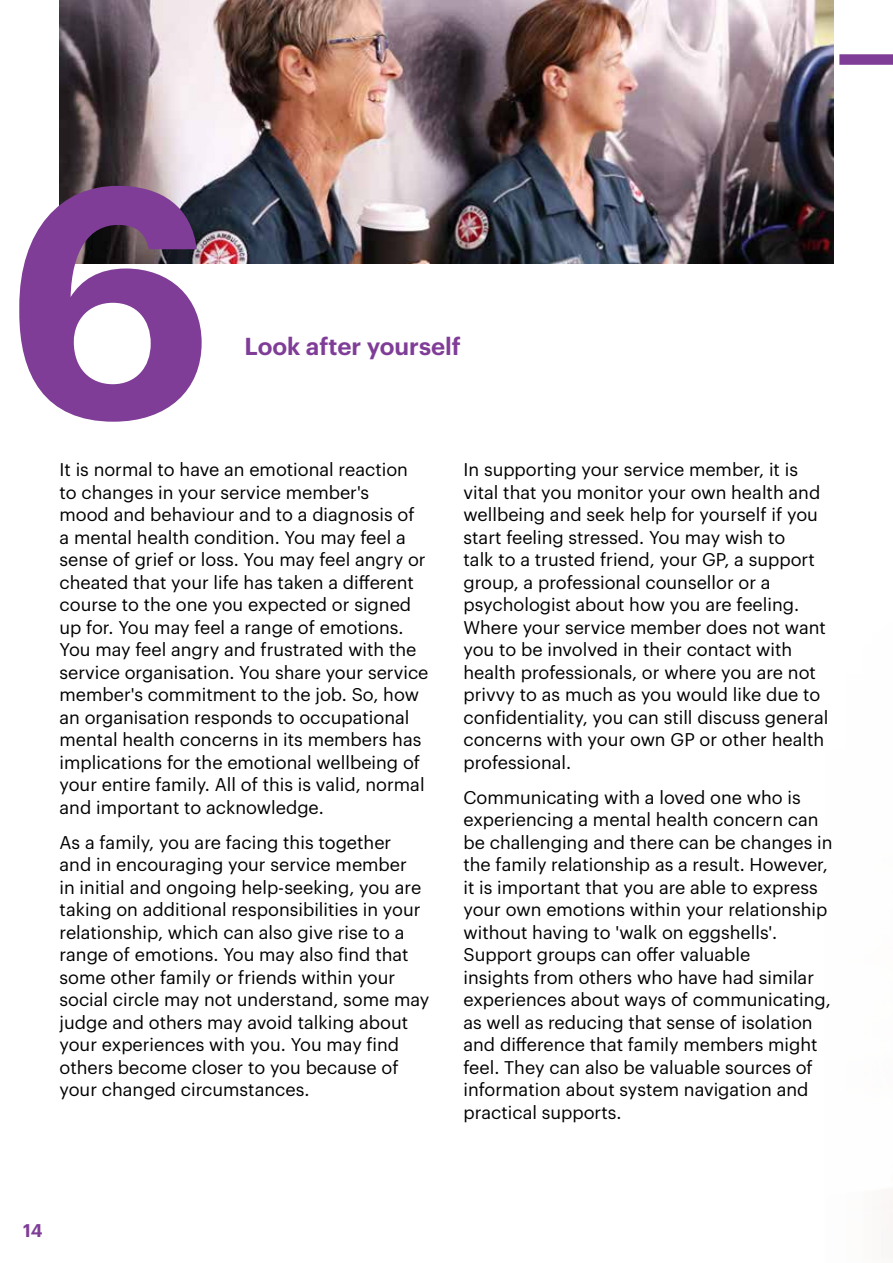
<style>
.page{position:relative;width:893px;height:1263px;background:#fff}
.page>*{position:absolute;margin:0;border:0;box-sizing:border-box;transform-origin:0 0}
.t1{font:600 320.4px "Graphik";color:#7f3d97}
.t2{font:600 24px "Graphik";color:#7f3d97}
.t3{font:18px/22.5px "Graphik";color:#000}
.t4{font:600 18px "Graphik";color:#7f3d97}
</style>
<div class="page">
<div style="left:839px;top:54px;width:54px;height:11px;background:#7f3d97"></div>
<img style="left:60px;top:0;width:773px;height:264px">
<h1 class="t1" style="left:5px;top:57px;width:211px">6</h1>
<h2 class="t2" style="left:244px;top:328px;width:218px">Look after yourself</h2>
<p class="t3" style="left:60px;top:457px;width:370px">It is normal to have an emotional reaction to changes in your service member's<br>mood and behaviour and to a diagnosis of a mental health condition. You may feel a sense of grief or loss. You may feel angry or cheated that your life has taken a different course to the one you expected or signed up for. You may feel a range of emotions.<br>You may feel angry and frustrated with the service organisation. You share your service member's commitment to the job. So, how an organisation responds to occupational mental health concerns in its members has implications for the emotional wellbeing of your entire family. All of this is valid, normal and important to acknowledge.</p>
<p class="t3" style="left:60px;top:829px;width:371px">As a family, you are facing this together<br>and in encouraging your service member<br>in initial and ongoing help-seeking, you are taking on additional responsibilities in your relationship, which can also give rise to a range of emotions. You may also find that some other family or friends within your social circle may not understand, some may judge and others may avoid talking about your experiences with you. You may find others become closer to you because of your changed circumstances.</p>
<p class="t3" style="left:463px;top:457px;width:366px">In supporting your service member, it is vital that you monitor your own health and wellbeing and seek help for yourself if you start feeling stressed. You may wish to<br>talk to a trusted friend, your GP, a support group, a professional counsellor or a psychologist about how you are feeling.<br>Where your service member does not want you to be involved in their contact with health professionals, or where you are not privvy to as much as you would like due to confidentiality, you can still discuss general concerns with your own GP or other health professional.</p>
<p class="t3" style="left:463px;top:784px;width:370px">Communicating with a loved one who is experiencing a mental health concern can be challenging and there can be changes in the family relationship as a result. However, it is important that you are able to express your own emotions within your relationship without having to 'walk on eggshells'.<br>Support groups can offer valuable<br>insights from others who have had similar experiences about ways of communicating, as well as reducing that sense of isolation and difference that family members might feel. They can also be valuable sources of information about system navigation and practical supports.</p>
<p class="t4" style="left:23px;top:1217px;width:21px">14</p>
</div>
